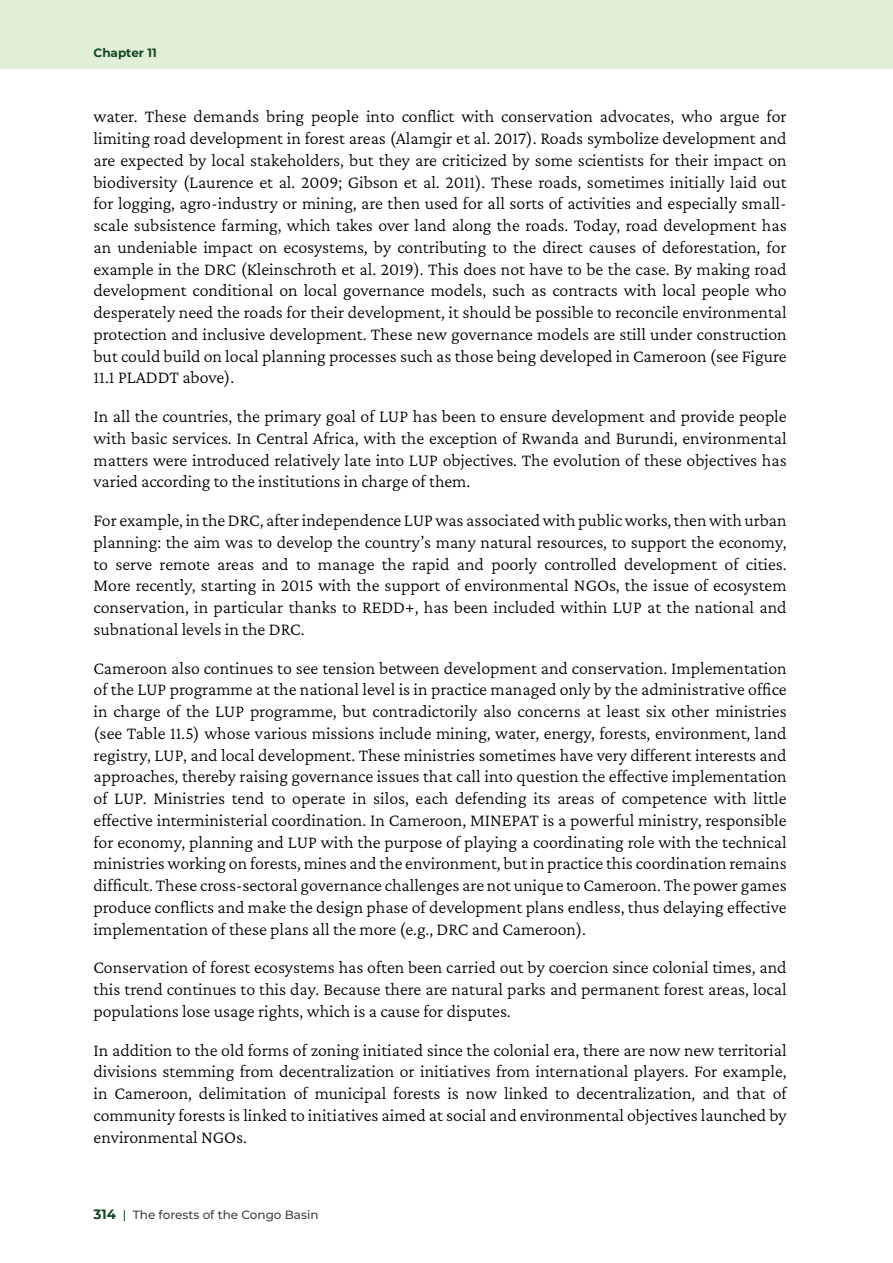
<style>
.page{position:relative;width:893px;height:1263px;background:#fff}
.page>*{position:absolute;margin:0;border:0;box-sizing:border-box;transform-origin:0 0}
.t1{font:300 18px/21.8px "Crimson Pro";color:#000;text-align:justify}
.t2{font:500 12px "Montserrat";color:#414042}
.t3{font:700 12px "Montserrat";color:#124722}
.s1{font-weight:700;font-size:13.5px;color:#124722}
.s2{color:#124722}
</style>
<div class="page">
<div style="left:0;top:0;width:893px;height:69px;background:#e1efd9"></div>
<p class="t3" style="left:94px;top:44px;width:65px">Chapter 11</p>
<p class="t1" style="left:94px;top:105px;width:695px">water. These demands bring people into conflict with conservation advocates, who argue for limiting road development in forest areas (Alamgir et al. 2017). Roads symbolize development and are expected by local stakeholders, but they are criticized by some scientists for their impact on biodiversity (Laurence et al. 2009; Gibson et al. 2011). These roads, sometimes initially laid out for logging, agro-industry or mining, are then used for all sorts of activities and especially small&shy;scale subsistence farming, which takes over land along the roads. Today, road development has an undeniable impact on ecosystems, by contributing to the direct causes of deforestation, for example in the DRC (Kleinschroth et al. 2019). This does not have to be the case. By making road development conditional on local governance models, such as contracts with local people who desperately need the roads for their development, it should be possible to reconcile environmental protection and inclusive development. These new governance models are still under construction but could build on local planning processes such as those being developed in Cameroon (see Figure 11.1 PLADDT above).</p>
<p class="t1" style="left:94px;top:405px;width:695px">In all the countries, the primary goal of LUP has been to ensure development and provide people with basic services. In Central Africa, with the exception of Rwanda and Burundi, environmental matters were introduced relatively late into LUP objectives. The evolution of these objectives has varied according to the institutions in charge of them.</p>
<p class="t1" style="left:94px;top:509px;width:695px">For example, in the DRC, after independence LUP was associated with public works, then with urban planning: the aim was to develop the country’s many natural resources, to support the economy, to serve remote areas and to manage the rapid and poorly controlled development of cities.<br>More recently, starting in 2015 with the support of environmental NGOs, the issue of ecosystem conservation, in particular thanks to REDD+, has been included within LUP at the national and subnational levels in the DRC.</p>
<p class="t1" style="left:94px;top:657px;width:695px">Cameroon also continues to see tension between development and conservation. Implementation of the LUP programme at the national level is in practice managed only by the administrative office in charge of the LUP programme, but contradictorily also concerns at least six other ministries (see Table 11.5) whose various missions include mining, water, energy, forests, environment, land registry, LUP, and local development. These ministries sometimes have very different interests and approaches, thereby raising governance issues that call into question the effective implementation of LUP. Ministries tend to operate in silos, each defending its areas of competence with little effective interministerial coordination. In Cameroon, MINEPAT is a powerful ministry, responsible for economy, planning and LUP with the purpose of playing a coordinating role with the technical ministries working on forests, mines and the environment, but in practice this coordination remains difficult. These cross-sectoral governance challenges are not unique to Cameroon. The power games produce conflicts and make the design phase of development plans endless, thus delaying effective implementation of these plans all the more (e.g., DRC and Cameroon).</p>
<p class="t1" style="left:94px;top:956px;width:695px">Conservation of forest ecosystems has often been carried out by coercion since colonial times, and this trend continues to this day. Because there are natural parks and permanent forest areas, local populations lose usage rights, which is a cause for disputes.</p>
<p class="t1" style="left:94px;top:1038px;width:695px">In addition to the old forms of zoning initiated since the colonial era, there are now new territorial divisions stemming from decentralization or initiatives from international players. For example, in Cameroon, delimitation of municipal forests is now linked to decentralization, and that of community forests is linked to initiatives aimed at social and environmental objectives launched by environmental NGOs.</p>
<p class="t2" style="left:94px;top:1206px;width:227px"><span class="s1">314</span> <span class="s2">|</span> The forests of the Congo Basin</p>
</div>
